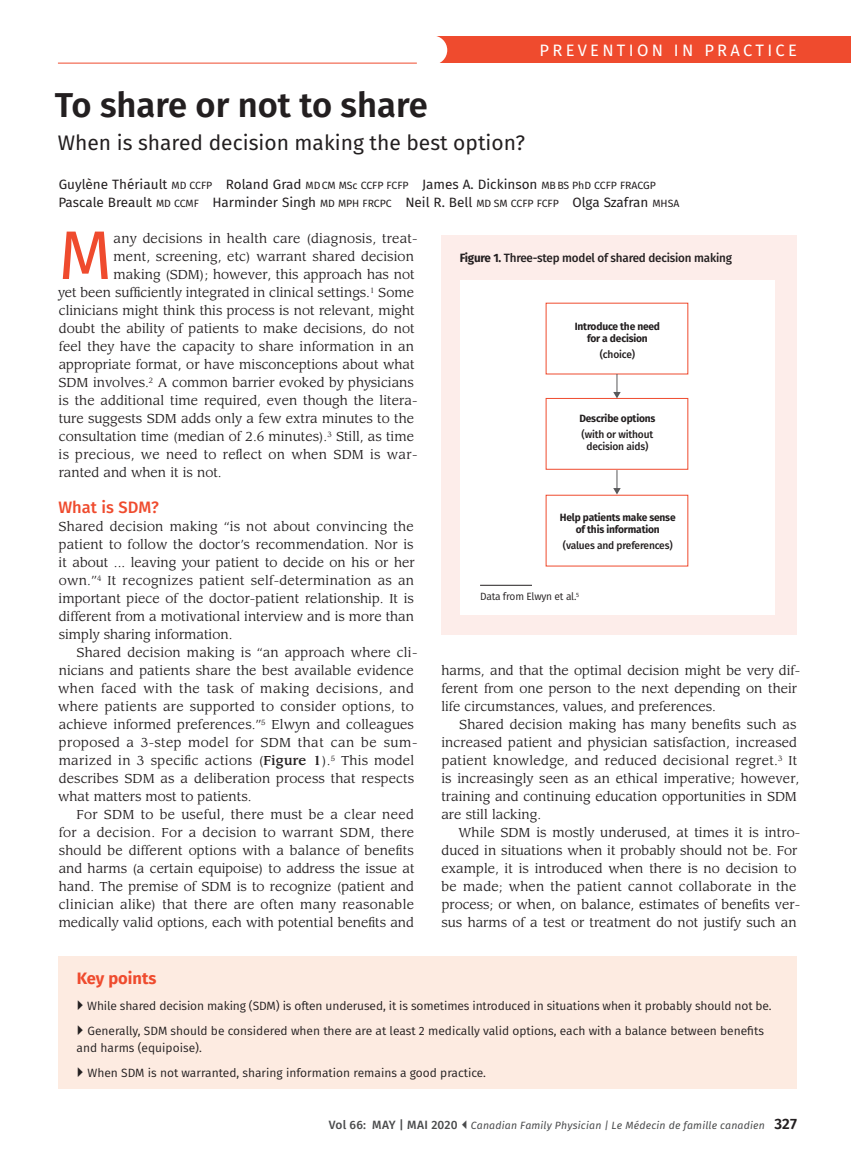
<style>
.page{position:relative;width:851px;height:1161px;background:#fff}
.page>*{position:absolute;margin:0;border:0;box-sizing:border-box;transform-origin:0 0}
.DropCap3{font:68.85px "Fira Sans";color:#ef4b2e}
.ArticleTitle{font:600 34.5px "Fira Sans";color:#231f20}
.ArticleSubtitle{font:21px "Fira Sans";color:#231f20}
.t1{font:16.5px "Fira Sans";letter-spacing:.2em;color:#fff}
.Level3Head{font:500 16.5px "Fira Sans";color:#ef4b2e}
.KeyPointHead_RES{font:700 16.5px "Fira Sans";color:#ef4b2e}
.Byline{font:13.5px/18px "Fira Sans";color:#231f20}
.ParagraphIndent{font:12.75px/18px "Leawood Std";letter-spacing:.005em;color:#231f20}
.DropCap3-2{font:12.75px "Leawood Std";color:#231f20}
.Paragraph{font:12.75px/18px "Leawood Std";color:#231f20;text-align:justify}
.DropCap3-3{font:12.75px "Leawood Std";letter-spacing:.02em;color:#231f20}
.KeyPoints_RES{font:12px/16.5px "Fira Sans";letter-spacing:-.005em;color:#231f20}
.t2{font:500 12px "Fira Sans";letter-spacing:-.015em;color:#231f20}
.t3{font:700 10.5px/12.6px "Fira Sans";letter-spacing:-.015em;color:#231f20;text-align:center}
.t4{font:italic 10.5px "Fira Sans";letter-spacing:.015em;color:#4b4c4d}
.t5{font:500 10.5px "Fira Sans";letter-spacing:-.015em;color:#231f20}
.t6{font:10.5px "Fira Sans";letter-spacing:-.015em;color:#231f20}
.s1{font-size:10.5px}
.s2{font-weight:500}
.s3{font-weight:700}
.s4{font-weight:500;font-style:normal;font-size:12px}
.s5{font-weight:600;font-style:normal;font-size:15px;color:#231f20}
</style>
<div class="page">
<hr style="left:58px;top:63px;width:359px;height:1px;background:#ef4b2e">
<div style="left:432px;top:36px;width:418px;height:27px;background:#ef4b2e"></div>
<div style="left:418px;top:36px;width:29px;height:29px;background:#fff;border-radius:50%"></div>
<div style="left:58px;top:957px;width:738px;height:132px;background:#fdebe1"></div>
<div style="left:441px;top:236px;width:355px;height:399px;background:#fdedea"></div>
<div style="left:460px;top:281px;width:314px;height:334px;background:#fff"></div>
<hr style="left:480px;top:585px;width:52px;height:1px;background:#231f20">
<div style="left:545px;top:398px;width:143px;height:72px;border:1px solid #ef4b2e"></div>
<div style="left:545px;top:495px;width:143px;height:71px;border:1px solid #ef4b2e"></div>
<svg style="left:613px;top:374px;width:7px;height:24px"></svg>
<svg style="left:613px;top:470px;width:7px;height:25px"></svg>
<p class="t1" style="left:539px;top:38px;width:259px">PREVENTION IN PRACTICE</p>
<p class="ArticleTitle" style="left:55px;top:77px;width:374px">To share or not to share</p>
<p class="ArticleSubtitle" style="left:58px;top:127px;width:469px">When is shared decision making the best option?</p>
<p class="Byline" style="left:58px;top:175px;width:622px">Guylène Thériault <span class="s1">MD CCFP</span> Roland Grad <span class="s1">MDCM MSc CCFP FCFP</span> James A. Dickinson <span class="s1">MBBS PhD CCFP FRACGP<br></span>Pascale Breault <span class="s1">MD CCMF</span> Harminder Singh <span class="s1">MD MPH FRCPC</span> Neil R. Bell <span class="s1">MD SM CCFP FCFP</span> Olga Szafran <span class="s1">MHSA</span></p>
<p class="DropCap3" style="left:58px;top:203px;width:55px">M</p>
<p class="DropCap3-2" style="left:114px;top:231px;width:305px">any decisions in health care (diagnosis, treat-</p>
<p class="DropCap3-2" style="left:114px;top:249px;width:302px">ment, screening, etc) warrant shared decision</p>
<p class="DropCap3-2" style="left:114px;top:267px;width:302px">making (SDM); however, this approach has not</p>
<p class="DropCap3-2" style="left:58px;top:285px;width:357px">yet been sufficiently integrated in clinical settings.<sup>1</sup> Some</p>
<p class="DropCap3-2" style="left:59px;top:303px;width:357px">clinicians might think this process is not relevant, might</p>
<p class="DropCap3-2" style="left:59px;top:321px;width:357px">doubt the ability of patients to make decisions, do not</p>
<p class="DropCap3-2" style="left:59px;top:339px;width:357px">feel they have the capacity to share information in an</p>
<p class="DropCap3-2" style="left:59px;top:357px;width:357px">appropriate format, or have misconceptions about what</p>
<p class="DropCap3-2" style="left:59px;top:375px;width:357px">SDM involves.<sup>2</sup> A common barrier evoked by physicians</p>
<p class="DropCap3-2" style="left:59px;top:393px;width:360px">is the additional time required, even though the litera-</p>
<p class="DropCap3-2" style="left:59px;top:411px;width:357px">ture suggests SDM adds only a few extra minutes to the</p>
<p class="DropCap3-2" style="left:59px;top:429px;width:356px">consultation time (median of 2.6 minutes).<sup>3</sup> Still, as time</p>
<p class="DropCap3-3" style="left:59px;top:447px;width:360px">is precious, we need to reflect on when SDM is war-</p>
<p class="DropCap3-2" style="left:59px;top:465px;width:164px">ranted and when it is not.</p>
<p class="Level3Head" style="left:58px;top:494px;width:102px">What is SDM?</p>
<p class="Paragraph" style="left:59px;top:518px;width:357px">Shared decision making “is not about convincing the patient to follow the doctor’s recommendation. Nor is it about ... leaving your patient to decide on his or her own.”<sup>4</sup> It recognizes patient self-determination as an important piece of the doctor-patient relationship. It is different from a motivational interview and is more than simply sharing information.</p>
<p class="ParagraphIndent" style="left:58px;top:644px;width:361px;text-indent:18px">Shared decision making is “an approach where cli&shy;nicians and patients share the best available evidence when faced with the task of making decisions, and where patients are supported to consider options, to achieve informed preferences.”<sup>5</sup> Elwyn and colleagues proposed a 3-step model for SDM that can be sum&shy;marized in 3 specific actions (<span class="s2">Figure 1</span>).<sup>5</sup> This model describes SDM as a deliberation process that respects what matters most to patients.</p>
<p class="ParagraphIndent" style="left:59px;top:806px;width:357px;text-align:justify;text-indent:18px">For SDM to be useful, there must be a clear need for a decision. For a decision to warrant SDM, there should be different options with a balance of benefits and harms (a certain equipoise) to address the issue at hand. The premise of SDM is to recognize (patient and clinician alike) that there are often many reasonable medically valid options, each with potential benefits and</p>
<p class="t2" style="left:459px;top:249px;width:274px"><span class="s3">Figure 1.</span> Three-step model of shared decision making</p>
<p class="t3" style="left:574px;top:319px;width:87px">Introduce the need for a decision</p>
<p class="t5" style="left:599px;top:346px;width:37px">(choice)</p>
<p class="t3" style="left:579px;top:410px;width:78px;line-height:15.6px;text-align:left">Describe options <span class="s2">(with or without</span></p>
<p class="t5" style="left:586px;top:438px;width:63px">decision aids)</p>
<p class="t3" style="left:560px;top:510px;width:117px">Help patients make sense of this information</p>
<p class="t5" style="left:563px;top:537px;width:111px">(values and preferences)</p>
<p class="t6" style="left:480px;top:589px;width:101px">Data from Elwyn et al.<sup>5</sup></p>
<p class="ParagraphIndent" style="left:441px;top:662px;width:360px">harms, and that the optimal decision might be very dif&shy;ferent from one person to the next depending on their life circumstances, values, and preferences.</p>
<p class="ParagraphIndent" style="left:441px;top:716px;width:359px;text-indent:18px">Shared decision making has many benefits such as increased patient and physician satisfaction, increased patient knowledge, and reduced decisional regret.<sup>3</sup> It is increasingly seen as an ethical imperative; however, training and continuing education opportunities in SDM are still lacking.</p>
<p class="ParagraphIndent" style="left:441px;top:824px;width:360px;text-indent:17px">While SDM is mostly underused, at times it is intro&shy;duced in situations when it probably should not be. For example, it is introduced when there is no decision to be made; when the patient cannot collaborate in the process; or when, on balance, estimates of benefits ver&shy;sus harms of a test or treatment do not justify such an</p>
<p class="KeyPointHead_RES" style="left:77px;top:964px;width:81px">Key points</p>
<p class="KeyPoints_RES" style="left:87px;top:997px;width:685px">While shared decision making (SDM) is often underused, it is sometimes introduced in situations when it probably should not be.</p>
<p class="KeyPoints_RES" style="left:77px;top:1022px;width:688px;text-indent:11px">Generally, SDM should be considered when there are at least 2 medically valid options, each with a balance between benefits and harms (equipoise).</p>
<p class="KeyPoints_RES" style="left:87px;top:1064px;width:400px">When SDM is not warranted, sharing information remains a good practice.</p>
<p class="t4" style="left:329px;top:1117px;width:469px"><span class="s4">Vol 66: MAY | MAI 2020</span> Canadian Family Physician | Le Médecin de famille canadien <span class="s5">327</span></p>
</div>
